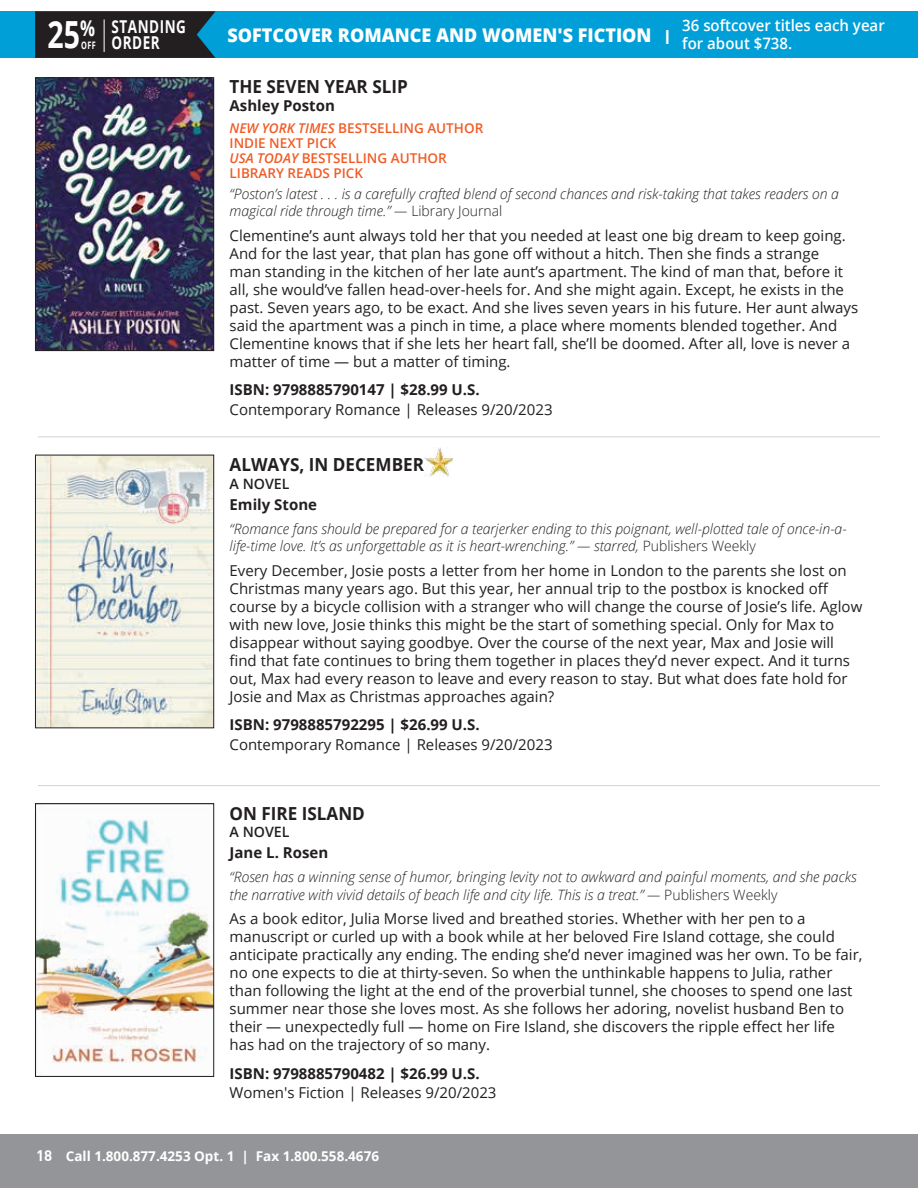
<style>
.page{position:relative;width:918px;height:1188px;background:#fff}
.page>*{position:absolute;margin:0;border:0;box-sizing:border-box;transform-origin:0 0}
.t1{font:700 37.35px "Open Sans";color:#fff;scale:.76 1}
.t2{font:800 18.9px "Open Sans";color:#fff;scale:.95 1}
.t3{font:700 18px "Open Sans";color:#231f20;scale:.95 1}
.t4{font:700 17.7px/15.8px "Open Sans";letter-spacing:.04em;color:#fff;scale:.76 1}
.t5{font:600 15.75px/18px "Open Sans";color:#fff;scale:.95 1}
.t6{font:15px/18px "Open Sans";color:#231f20}
.t7{font:700 15px "Open Sans";color:#231f20}
.t8{font:italic 300 14.25px/17.2px "Open Sans";color:#231f20}
.t9{font:600 14.25px "Open Sans";color:#231f20}
.t10{font:600 13.5px/15px "Open Sans";color:#f15b24}
.t11{font:700 13.5px "Open Sans";color:#fff}
.s1{font-size:10.35px}
.s2{font-weight:600;font-size:19.5px}
.s3{font-style:italic}
.s4{font-style:normal}
.s5{font-family:"DIN Offc";font-size:15px}
</style>
<div class="page">
<div style="left:0;top:1134px;width:918px;height:54px;background:#939598"></div>
<div style="left:0;top:11px;width:918px;height:47px;background:#009fd8"></div>
<svg style="left:35px;top:11px;width:180px;height:47px;background:#21262b"></svg>
<hr style="left:104px;top:19px;width:1px;height:33px;background:#fff">
<hr style="left:38px;top:436px;width:842px;height:1px;background:#d1d2d4">
<img style="left:37px;top:457px;width:175px;height:269px">
<div style="left:35px;top:455px;width:179px;height:273px;border:1px solid #231f20"></div>
<img style="left:37px;top:79px;width:175px;height:270px">
<div style="left:35px;top:77px;width:179px;height:274px;border:1px solid #231f20"></div>
<hr style="left:38px;top:785px;width:842px;height:1px;background:#d1d2d4">
<img style="left:37px;top:819px;width:175px;height:244px">
<div style="left:35px;top:803px;width:179px;height:274px;border:1px solid #231f20"></div>
<img style="left:424px;top:448px;width:29px;height:29px">
<p class="t4" style="left:81px;top:18px;width:139px;text-indent:30px">STANDING<br><span class="s1">OFF</span> ORDER</p>
<p class="t5" style="left:682px;top:16px;width:215px">36 softcover titles each year for about $738.</p>
<h1 class="t1" style="left:47px;top:8px;width:64px">25<sup>%</sup></h1>
<p class="t2" style="left:228px;top:21px;width:468px">SOFTCOVER ROMANCE AND WOMEN'S FICTION <span class="s2">I</span></p>
<p class="t3" style="left:230px;top:73px;width:189px">THE SEVEN YEAR SLIP</p>
<p class="t7" style="left:230px;top:95px;width:107px">Ashley Poston</p>
<p class="t10" style="left:230px;top:121px;width:255px"><span class="s3">NEW YORK TIMES</span> BESTSELLING AUTHOR<br>INDIE NEXT PICK<br><span class="s3">USA TODAY</span> BESTSELLING AUTHOR<br>LIBRARY READS PICK</p>
<p class="t8" style="left:230px;top:185px;width:611px">“Poston’s latest . . . is a carefully crafted blend of second chances and risk-taking that takes readers on a magical ride through time.” — <span class="s4">Library Journal</span></p>
<p class="t6" style="left:230px;top:226px;width:630px">Clementine’s aunt always told her that you needed at least one big dream to keep going.<br>And for the last year, that plan has gone off without a hitch. Then she finds a strange<br>man standing in the kitchen of her late aunt’s apartment. The kind of man that, before it all, she would’ve fallen head-over-heels for. And she might again. Except, he exists in the past. Seven years ago, to be exact. And she lives seven years in his future. Her aunt always said the apartment was a pinch in time, a place where moments blended together. And Clementine knows that if she lets her heart fall, she’ll be doomed. After all, love is never a matter of time — but a matter of timing.</p>
<p class="t7" style="left:230px;top:379px;width:252px">ISBN: 9798885790147 | $28.99 U.S.</p>
<p class="t6" style="left:230px;top:400px;width:325px">Contemporary Romance | Releases 9/20/2023</p>
<p class="t3" style="left:230px;top:452px;width:206px">ALWAYS, IN DECEMBER</p>
<p class="t9" style="left:230px;top:474px;width:62px">A NOVEL</p>
<p class="t7" style="left:230px;top:494px;width:89px">Emily Stone</p>
<p class="t8" style="left:230px;top:520px;width:619px">“Romance fans should be prepared for a tearjerker ending to this poignant, well-plotted tale of once-in-a&shy;life-time love. It’s as unforgettable as it is heart-wrenching.” — starred, <span class="s4">Publishers Weekly</span></p>
<p class="t6" style="left:230px;top:561px;width:634px">Every December, Josie posts a letter from her home in London to the parents she lost on Christmas many years ago. But this year, her annual trip to the postbox is knocked off course by a bicycle collision with a stranger who will change the course of Josie’s life. Aglow with new love, Josie thinks this might be the start of something special. Only for Max to disappear without saying goodbye. Over the course of the next year, Max and Josie will find that fate continues to bring them together in places they’d never expect. And it turns out, Max had every reason to leave and every reason to stay. But what does fate hold for Josie and Max as Christmas approaches again?</p>
<p class="t7" style="left:230px;top:714px;width:252px">ISBN: 9798885792295 | $26.99 U.S.</p>
<p class="t6" style="left:230px;top:735px;width:325px">Contemporary Romance | Releases 9/20/2023</p>
<p class="t3" style="left:230px;top:800px;width:144px">ON FIRE ISLAND</p>
<p class="t9" style="left:230px;top:822px;width:62px">A NOVEL</p>
<p class="t7" style="left:230px;top:842px;width:100px">Jane L. Rosen</p>
<p class="t8" style="left:230px;top:868px;width:629px">“Rosen has a winning sense of humor, bringing levity not to awkward and painful moments, and she packs the narrative with vivid details of beach life and city life. This is a treat.” — <span class="s4">Publishers Weekly</span></p>
<p class="t6" style="left:230px;top:909px;width:634px">As a book editor, Julia Morse lived and breathed stories. Whether with her pen to a manuscript or curled up with a book while at her beloved Fire Island cottage, she could anticipate practically any ending. The ending she’d never imagined was her own. To be fair, no one expects to die at thirty-seven. So when the unthinkable happens to Julia, rather than following the light at the end of the proverbial tunnel, she chooses to spend one last summer near those she loves most. As she follows her adoring, novelist husband Ben to their — unexpectedly full — home on Fire Island, she discovers the ripple effect her life has had on the trajectory of so many.</p>
<p class="t7" style="left:230px;top:1063px;width:252px">ISBN: 9798885790482 | $26.99 U.S.</p>
<p class="t6" style="left:230px;top:1083px;width:268px">Women's Fiction | Releases 9/20/2023</p>
<p class="t11" style="left:36px;top:1146px;width:344px"><span class="s5">18</span> Call 1.800.877.4253 Opt. 1 | Fax 1.800.558.4676</p>
</div>
